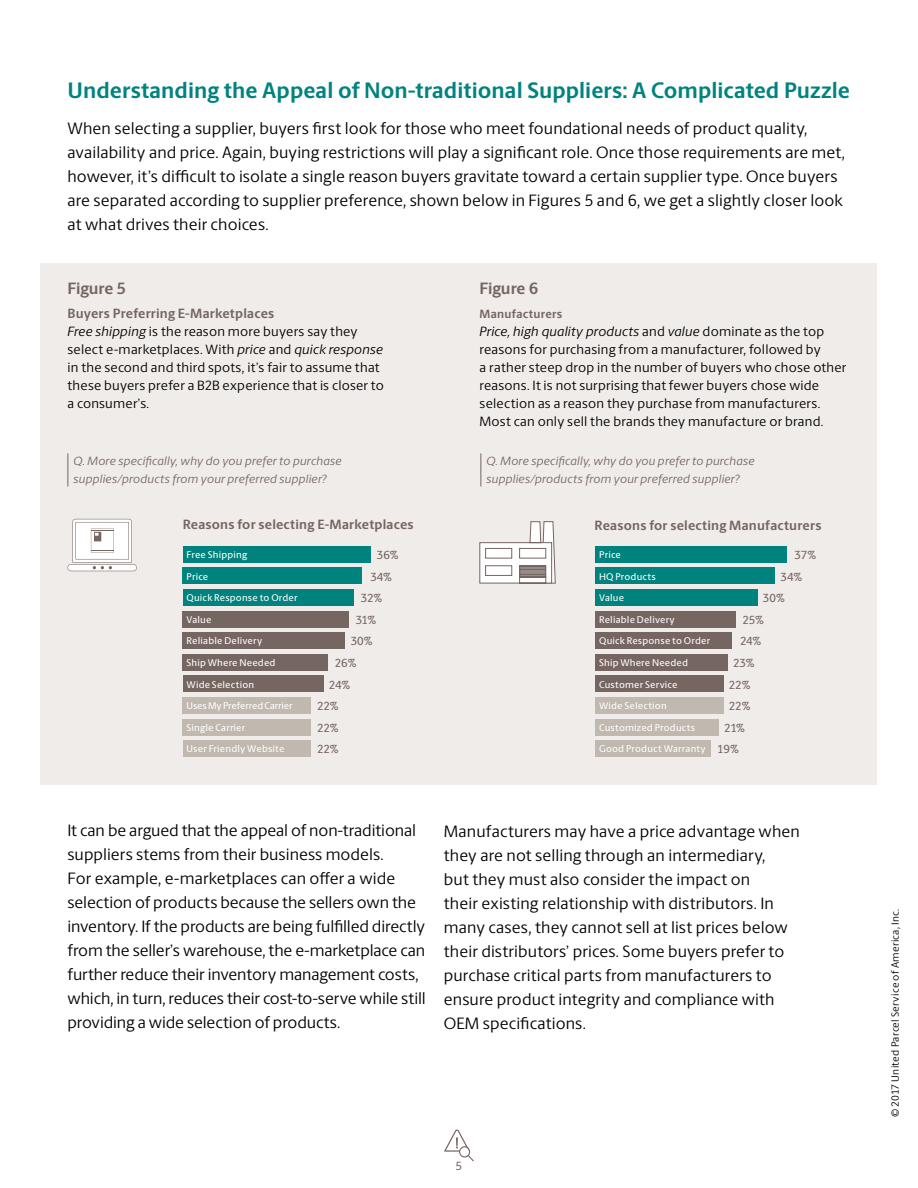
<style>
.page{position:relative;width:918px;height:1188px;background:#fff}
.page>*{position:absolute;margin:0;border:0;box-sizing:border-box;transform-origin:0 0}
.t1{font:700 22.5px "UPS Berlingske Sans";color:#00837e}
.t2{font:16.5px/24px "UPS Berlingske Sans";letter-spacing:.005em;color:#000}
.t3{font:700 16.5px "UPS Berlingske Sans";letter-spacing:-.01em;color:#766661}
.t4{font:13.5px/18px "UPS Berlingske Sans";letter-spacing:.015em;color:#000}
.t5{font:700 13.5px "UPS Berlingske Sans";letter-spacing:.015em;color:#766661}
.t6{font:italic 12px/18px "UPS Berlingske Sans";letter-spacing:.02em;color:#766661}
.t7{font:700 12px "UPS Berlingske Sans";letter-spacing:.02em;color:#766661}
.t8{font:500 12px "UPS Berlingske Sans";color:#766661}
.t9{font:500 11.85px "UPS Berlingske Sans";letter-spacing:-.015em;color:#766661}
.t10{font:10.5px "UPS Berlingske Sans";letter-spacing:.025em;color:#000}
.t11{font:500 9.75px/20.9px "UPS Berlingske Sans";letter-spacing:.02em;color:#fff}
.t12{font:500 9.75px "UPS Berlingske Sans";letter-spacing:-.01em;color:#fff}
.s1{font-weight:700;color:#766661}
.s2{font-style:italic}
</style>
<div class="page">
<div style="left:40px;top:263px;width:838px;height:522px;background:#efecea"></div>
<svg style="left:444px;top:1130px;width:30px;height:31px"></svg>
<div style="left:183px;top:546px;width:187px;height:17px;background:#00837e"></div>
<div style="left:183px;top:568px;width:179px;height:16px;background:#00837e"></div>
<div style="left:183px;top:589px;width:170px;height:17px;background:#00837e"></div>
<div style="left:183px;top:611px;width:166px;height:16px;background:#766661"></div>
<div style="left:183px;top:632px;width:162px;height:17px;background:#766661"></div>
<div style="left:183px;top:654px;width:145px;height:17px;background:#766661"></div>
<div style="left:183px;top:676px;width:141px;height:16px;background:#766661"></div>
<div style="left:183px;top:697px;width:128px;height:17px;background:#c1b8af"></div>
<div style="left:183px;top:719px;width:128px;height:16px;background:#c1b8af"></div>
<div style="left:183px;top:741px;width:127px;height:16px;background:#c1b8af"></div>
<svg style="left:68px;top:519px;width:69px;height:52px"></svg>
<hr style="left:68px;top:453px;width:1px;height:33px;background:#766661">
<hr style="left:480px;top:453px;width:1px;height:33px;background:#766661">
<div style="left:595px;top:546px;width:192px;height:17px;background:#00837e"></div>
<div style="left:595px;top:568px;width:179px;height:16px;background:#00837e"></div>
<div style="left:595px;top:589px;width:162px;height:17px;background:#00837e"></div>
<div style="left:595px;top:611px;width:141px;height:16px;background:#766661"></div>
<div style="left:595px;top:632px;width:137px;height:17px;background:#766661"></div>
<div style="left:595px;top:654px;width:133px;height:17px;background:#766661"></div>
<div style="left:595px;top:676px;width:128px;height:16px;background:#766661"></div>
<div style="left:595px;top:697px;width:128px;height:17px;background:#c1b8af"></div>
<div style="left:595px;top:719px;width:124px;height:16px;background:#c1b8af"></div>
<div style="left:595px;top:740px;width:116px;height:16px;background:#c1b8af"></div>
<svg style="left:479px;top:521px;width:77px;height:63px"></svg>
<h1 class="t1" style="left:68px;top:74px;width:784px">Understanding the Appeal of Non-traditional Suppliers: A Complicated Puzzle</h1>
<p class="t2" style="left:68px;top:116px;width:779px">When selecting a supplier, buyers first look for those who meet foundational needs of product quality, availability and price. Again, buying restrictions will play a significant role. Once those requirements are met, however, it’s difficult to isolate a single reason buyers gravitate toward a certain supplier type. Once buyers are separated according to supplier preference, shown below in Figures 5 and 6, we get a slightly closer look at what drives their choices.</p>
<p class="t3" style="left:68px;top:277px;width:60px">Figure 5</p>
<p class="t4" style="left:67px;top:304px;width:318px"><span class="s1">Buyers Preferring E-Marketplaces<br></span><span class="s2">Free shipping</span> is the reason more buyers say they select e-marketplaces. With <span class="s2">price</span> and <span class="s2">quick response </span>in the second and third spots, it’s fair to assume that these buyers prefer a B2B experience that is closer to a consumer’s.</p>
<p class="t6" style="left:74px;top:452px;width:270px">Q. More specifically, why do you prefer to purchase supplies/products from your preferred supplier?</p>
<p class="t5" style="left:183px;top:514px;width:232px">Reasons for selecting E-Marketplaces</p>
<p class="t11" style="left:187px;top:544px;width:62px">Free Shipping</p>
<p class="t11" style="left:187px;top:565px;width:23px">Price</p>
<p class="t11" style="left:187px;top:587px;width:112px">Quick Response to Order</p>
<p class="t11" style="left:187px;top:609px;width:26px">Value</p>
<p class="t11" style="left:187px;top:630px;width:77px">Reliable Delivery</p>
<p class="t11" style="left:187px;top:652px;width:90px">Ship Where Needed</p>
<p class="t11" style="left:187px;top:673px;width:69px">Wide Selection</p>
<p class="t12" style="left:187px;top:698px;width:108px">Uses My Preferred Carrier</p>
<p class="t11" style="left:187px;top:717px;width:60px">Single Carrier</p>
<p class="t11" style="left:187px;top:738px;width:99px">User Friendly Website</p>
<p class="t9" style="left:377px;top:545px;width:23px">36%</p>
<p class="t9" style="left:370px;top:567px;width:23px">34%</p>
<p class="t9" style="left:361px;top:588px;width:23px">32%</p>
<p class="t9" style="left:356px;top:610px;width:22px">31%</p>
<p class="t9" style="left:351px;top:632px;width:23px">30%</p>
<p class="t9" style="left:335px;top:653px;width:23px">26%</p>
<p class="t9" style="left:329px;top:675px;width:23px">24%</p>
<p class="t9" style="left:317px;top:697px;width:23px">22%</p>
<p class="t9" style="left:317px;top:718px;width:23px">22%</p>
<p class="t9" style="left:317px;top:740px;width:23px">22%</p>
<p class="t3" style="left:480px;top:277px;width:60px">Figure 6</p>
<p class="t7" style="left:480px;top:305px;width:84px">Manufacturers</p>
<p class="t4" style="left:480px;top:322px;width:368px"><span class="s2">Price, high quality products</span> and <span class="s2">value</span> dominate as the top reasons for purchasing from a manufacturer, followed by<br>a rather steep drop in the number of buyers who chose other reasons. It is not surprising that fewer buyers chose wide selection as a reason they purchase from manufacturers.<br>Most can only sell the brands they manufacture or brand.</p>
<p class="t6" style="left:487px;top:452px;width:270px">Q. More specifically, why do you prefer to purchase supplies/products from your preferred supplier?</p>
<p class="t5" style="left:595px;top:515px;width:229px">Reasons for selecting Manufacturers</p>
<p class="t11" style="left:599px;top:544px;width:23px">Price</p>
<p class="t11" style="left:599px;top:565px;width:58px">HQ Products</p>
<p class="t11" style="left:599px;top:587px;width:26px">Value</p>
<p class="t11" style="left:599px;top:609px;width:77px">Reliable Delivery</p>
<p class="t11" style="left:599px;top:630px;width:112px">Quick Response to Order</p>
<p class="t11" style="left:599px;top:652px;width:90px">Ship Where Needed</p>
<p class="t11" style="left:599px;top:673px;width:80px">Customer Service</p>
<p class="t11" style="left:599px;top:695px;width:69px">Wide Selection</p>
<p class="t11" style="left:599px;top:717px;width:108px">Customized Products<br>Good Product Warranty</p>
<p class="t9" style="left:795px;top:545px;width:23px">37%</p>
<p class="t9" style="left:781px;top:567px;width:23px">34%</p>
<p class="t9" style="left:763px;top:588px;width:23px">30%</p>
<p class="t9" style="left:742px;top:610px;width:23px">25%</p>
<p class="t9" style="left:740px;top:632px;width:23px">24%</p>
<p class="t9" style="left:733px;top:653px;width:23px">23%</p>
<p class="t9" style="left:729px;top:675px;width:23px">22%</p>
<p class="t9" style="left:729px;top:697px;width:23px">22%</p>
<p class="t9" style="left:724px;top:718px;width:22px">21%</p>
<p class="t9" style="left:717px;top:740px;width:23px">19%</p>
<p class="t2" style="left:68px;top:817px;width:360px">It can be argued that the appeal of non-traditional suppliers stems from their business models.<br>For example, e-marketplaces can offer a wide selection of products because the sellers own the inventory. If the products are being fulfilled directly from the seller’s warehouse, the e-marketplace can further reduce their inventory management costs, which, in turn, reduces their cost-to-serve while still providing a wide selection of products.</p>
<p class="t2" style="left:444px;top:819px;width:358px">Manufacturers may have a price advantage when they are not selling through an intermediary,<br>but they must also consider the impact on<br>their existing relationship with distributors. In many cases, they cannot sell at list prices below their distributors’ prices. Some buyers prefer to purchase critical parts from manufacturers to ensure product integrity and compliance with OEM specifications.</p>
<p class="t8" style="left:456px;top:1156px;width:8px">5</p>
<p class="t10" style="left:888px;top:1117px;width:210px;rotate:-90deg">© 2017 United Parcel Service of America, Inc.</p>
</div>
